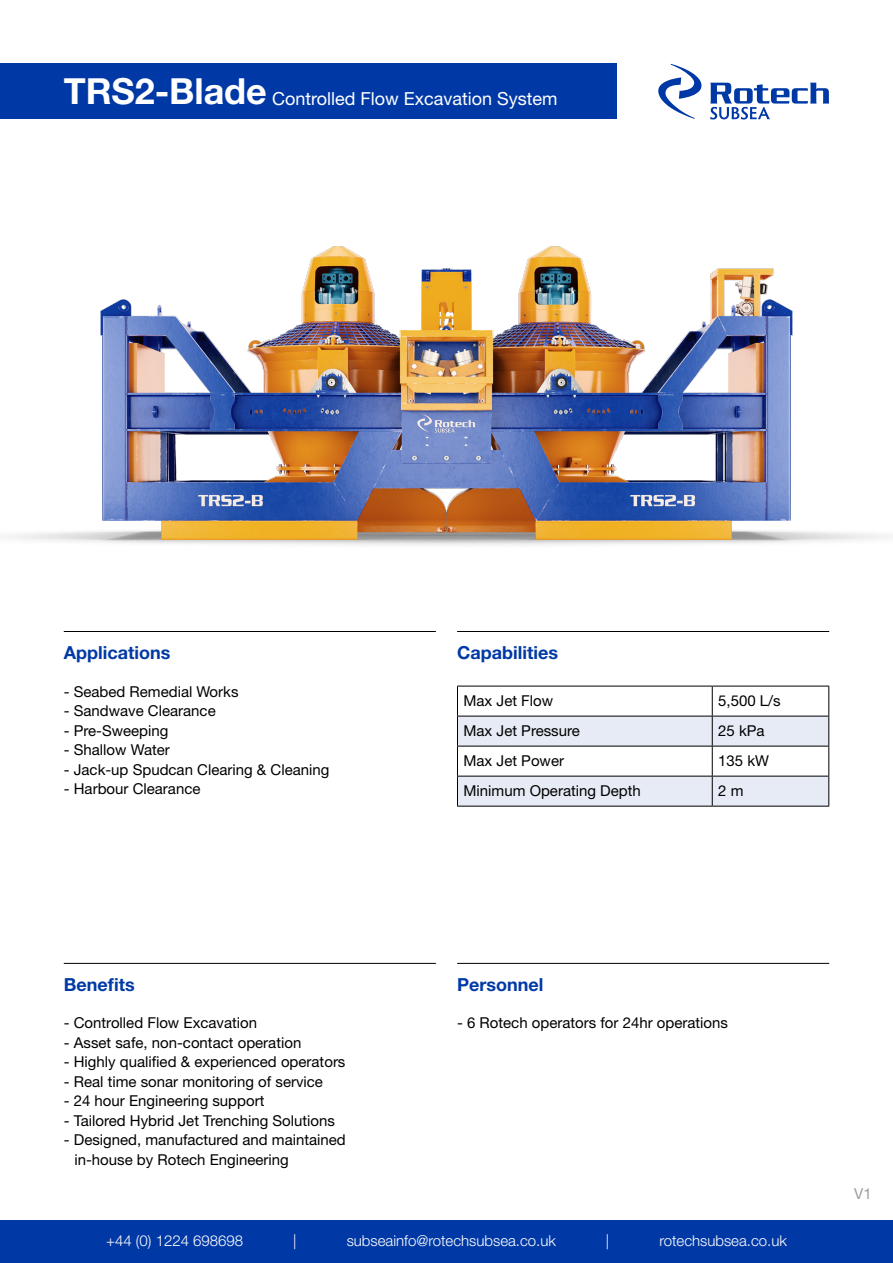
<style>
.page{position:relative;width:893px;height:1263px;background:#fff}
.page>*{position:absolute;margin:0;border:0;box-sizing:border-box;transform-origin:0 0}
.t1{font:700 18px "Helvetica Neue LT Std";color:#0039a6}
.t2{font:18px "Helvetica Neue LT Std";color:#fff}
.t3{font:15px "Helvetica Neue LT Std";color:#000}
.t4{font:300 15px "Helvetica Neue LT Std";color:#fff}
.t5{font:15px "Helvetica Neue LT Std";color:#9d9d9c}
.s1{font-weight:700;font-size:36px}
</style>
<div class="page">
<div style="left:0;top:1220px;width:893px;height:43px;background:#0039a6"></div>
<div style="left:0;top:64px;width:617px;height:55px;background:#0039a6"></div>
<svg style="left:658px;top:64px;width:44px;height:55px"></svg>
<svg style="left:710px;top:83px;width:119px;height:36px"></svg>
<img style="left:1px;top:246px;width:891px;height:386px">
<div style="left:458px;top:717px;width:370px;height:29px;background:#e6ebf6"></div>
<div style="left:458px;top:777px;width:370px;height:29px;background:#e6ebf6"></div>
<hr style="left:457px;top:686px;width:255px;height:1px;background:#000">
<hr style="left:457px;top:686px;width:1px;height:30px;background:#000">
<hr style="left:712px;top:686px;width:117px;height:1px;background:#000">
<hr style="left:712px;top:686px;width:1px;height:30px;background:#000">
<hr style="left:828px;top:686px;width:1px;height:30px;background:#000">
<hr style="left:457px;top:716px;width:255px;height:1px;background:#000">
<hr style="left:457px;top:716px;width:1px;height:30px;background:#000">
<hr style="left:712px;top:716px;width:117px;height:1px;background:#000">
<hr style="left:712px;top:716px;width:1px;height:30px;background:#000">
<hr style="left:828px;top:716px;width:1px;height:30px;background:#000">
<hr style="left:457px;top:746px;width:255px;height:1px;background:#000">
<hr style="left:457px;top:746px;width:1px;height:30px;background:#000">
<hr style="left:712px;top:746px;width:117px;height:1px;background:#000">
<hr style="left:712px;top:746px;width:1px;height:30px;background:#000">
<hr style="left:828px;top:746px;width:1px;height:30px;background:#000">
<hr style="left:457px;top:776px;width:255px;height:1px;background:#000">
<hr style="left:457px;top:776px;width:1px;height:30px;background:#000">
<hr style="left:712px;top:776px;width:117px;height:1px;background:#000">
<hr style="left:712px;top:776px;width:1px;height:30px;background:#000">
<hr style="left:828px;top:776px;width:1px;height:30px;background:#000">
<hr style="left:457px;top:806px;width:255px;height:1px;background:#000">
<hr style="left:712px;top:806px;width:117px;height:1px;background:#000">
<hr style="left:64px;top:631px;width:372px;height:1px;background:#000">
<hr style="left:64px;top:963px;width:372px;height:1px;background:#000">
<hr style="left:457px;top:631px;width:372px;height:1px;background:#000">
<hr style="left:457px;top:963px;width:372px;height:1px;background:#000">
<p class="t2" style="left:64px;top:87px;width:495px"><span class="s1">TRS2-Blade</span> Controlled Flow Excavation System</p>
<p class="t1" style="left:64px;top:642px;width:108px">Applications</p>
<p class="t3" style="left:64px;top:682px;width:176px">- Seabed Remedial Works</p>
<p class="t3" style="left:64px;top:702px;width:153px">- Sandwave Clearance</p>
<p class="t3" style="left:64px;top:721px;width:106px">- Pre-Sweeping</p>
<p class="t3" style="left:64px;top:741px;width:108px">- Shallow Water</p>
<p class="t3" style="left:64px;top:760px;width:267px">- Jack-up Spudcan Clearing &amp; Cleaning</p>
<p class="t3" style="left:64px;top:780px;width:138px">- Harbour Clearance</p>
<p class="t1" style="left:457px;top:642px;width:102px">Capabilities</p>
<p class="t3" style="left:463px;top:692px;width:91px">Max Jet Flow</p>
<p class="t3" style="left:718px;top:692px;width:64px">5,500 L/s</p>
<p class="t3" style="left:463px;top:722px;width:118px">Max Jet Pressure</p>
<p class="t3" style="left:718px;top:722px;width:48px">25 kPa</p>
<p class="t3" style="left:463px;top:752px;width:102px">Max Jet Power</p>
<p class="t3" style="left:718px;top:752px;width:52px">135 kW</p>
<p class="t3" style="left:463px;top:782px;width:179px">Minimum Operating Depth</p>
<p class="t3" style="left:718px;top:782px;width:27px">2 m</p>
<p class="t1" style="left:64px;top:973px;width:73px">Benefits</p>
<p class="t3" style="left:64px;top:1014px;width:195px">- Controlled Flow Excavation</p>
<p class="t3" style="left:64px;top:1034px;width:239px">- Asset safe, non-contact operation</p>
<p class="t3" style="left:64px;top:1053px;width:283px">- Highly qualified &amp; experienced operators</p>
<p class="t3" style="left:64px;top:1073px;width:261px">- Real time sonar monitoring of service</p>
<p class="t3" style="left:64px;top:1092px;width:202px">- 24 hour Engineering support</p>
<p class="t3" style="left:64px;top:1112px;width:273px">- Tailored Hybrid Jet Trenching Solutions</p>
<p class="t3" style="left:64px;top:1131px;width:284px">- Designed, manufactured and maintained</p>
<p class="t3" style="left:74px;top:1151px;width:216px">in-house by Rotech Engineering</p>
<p class="t1" style="left:457px;top:973px;width:88px">Personnel</p>
<p class="t3" style="left:457px;top:1014px;width:272px">- 6 Rotech operators for 24hr operations</p>
<p class="t4" style="left:106px;top:1231px;width:139px">+44 (0) 1224 698698</p>
<p class="t4" style="left:293px;top:1231px;width:5px">|</p>
<p class="t4" style="left:347px;top:1231px;width:211px">subseainfo@rotechsubsea.co.uk</p>
<p class="t4" style="left:606px;top:1231px;width:5px">|</p>
<p class="t4" style="left:659px;top:1231px;width:129px">rotechsubsea.co.uk</p>
<p class="t5" style="left:854px;top:1185px;width:19px">V1</p>
</div>
